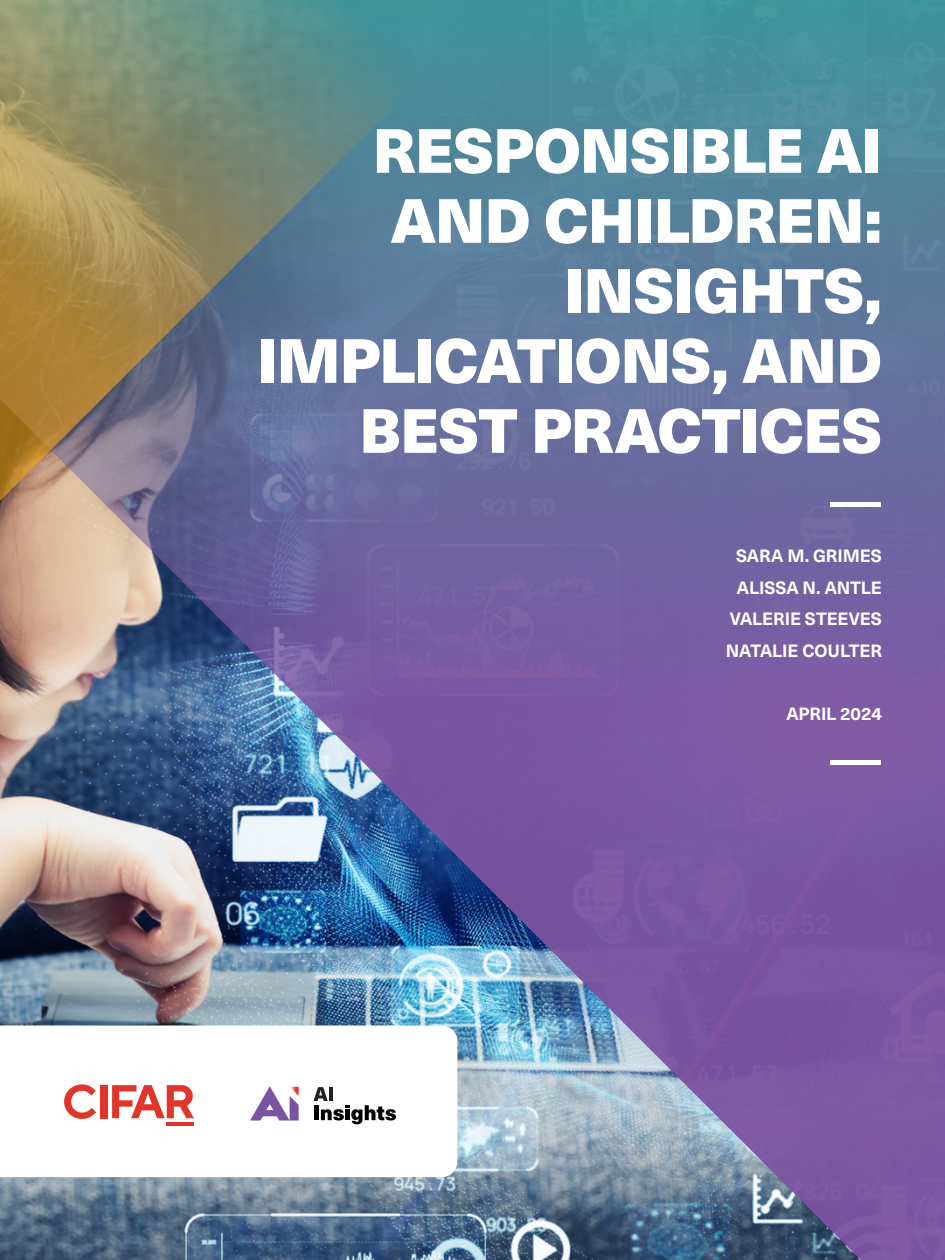
<style>
.page{position:relative;width:945px;height:1260px;background:#fff}
.page>*{position:absolute;margin:0;border:0;box-sizing:border-box;transform-origin:0 0}
.t1{font:900 61.25px/70px "Neue Haas Unica Pro";letter-spacing:-.015em;color:#fff;text-align:right}
.t2{font:52.5px "Neue Haas Unica Pro";color:#fff}
.t3{font:700 17.5px/31.5px "Neue Haas Unica Pro";letter-spacing:-.005em;color:#fff}
</style>
<div class="page">
<img style="left:0;top:0;width:945px;height:1260px">
<svg style="left:0;top:0;width:490px;height:518px;background:#76817f"></svg>
<svg style="left:0;top:1026px;width:457px;height:151px"></svg>
<svg style="left:64px;top:1084px;width:32px;height:35px"></svg>
<div style="left:100px;top:1085px;width:8px;height:33px;background:#df352a"></div>
<hr style="left:167px;top:1122px;width:27px;height:4px;background:#df352a">
<svg style="left:112px;top:1085px;width:82px;height:33px"></svg>
<svg style="left:250px;top:1086px;width:49px;height:35px"></svg>
<svg style="left:314px;top:1087px;width:82px;height:37px"></svg>
<h1 class="t1" style="left:257px;top:117px;width:626px">RESPONSIBLE AI<br>AND CHILDREN:<br>INSIGHTS,<br>IMPLICATIONS, AND<br>BEST PRACTICES</h1>
<p class="t2" style="left:830px;top:473px;width:54px">—</p>
<p class="t3" style="left:736px;top:540px;width:147px">SARA M. GRIMES</p>
<p class="t3" style="left:737px;top:572px;width:147px">ALISSA N. ANTLE</p>
<p class="t3" style="left:726px;top:603px;width:158px">VALERIE STEEVES<br>NATALIE COULTER</p>
<h5 class="t3" style="left:786px;top:698px;width:97px">APRIL 2024</h5>
<p class="t2" style="left:830px;top:731px;width:54px">—</p>
</div>
